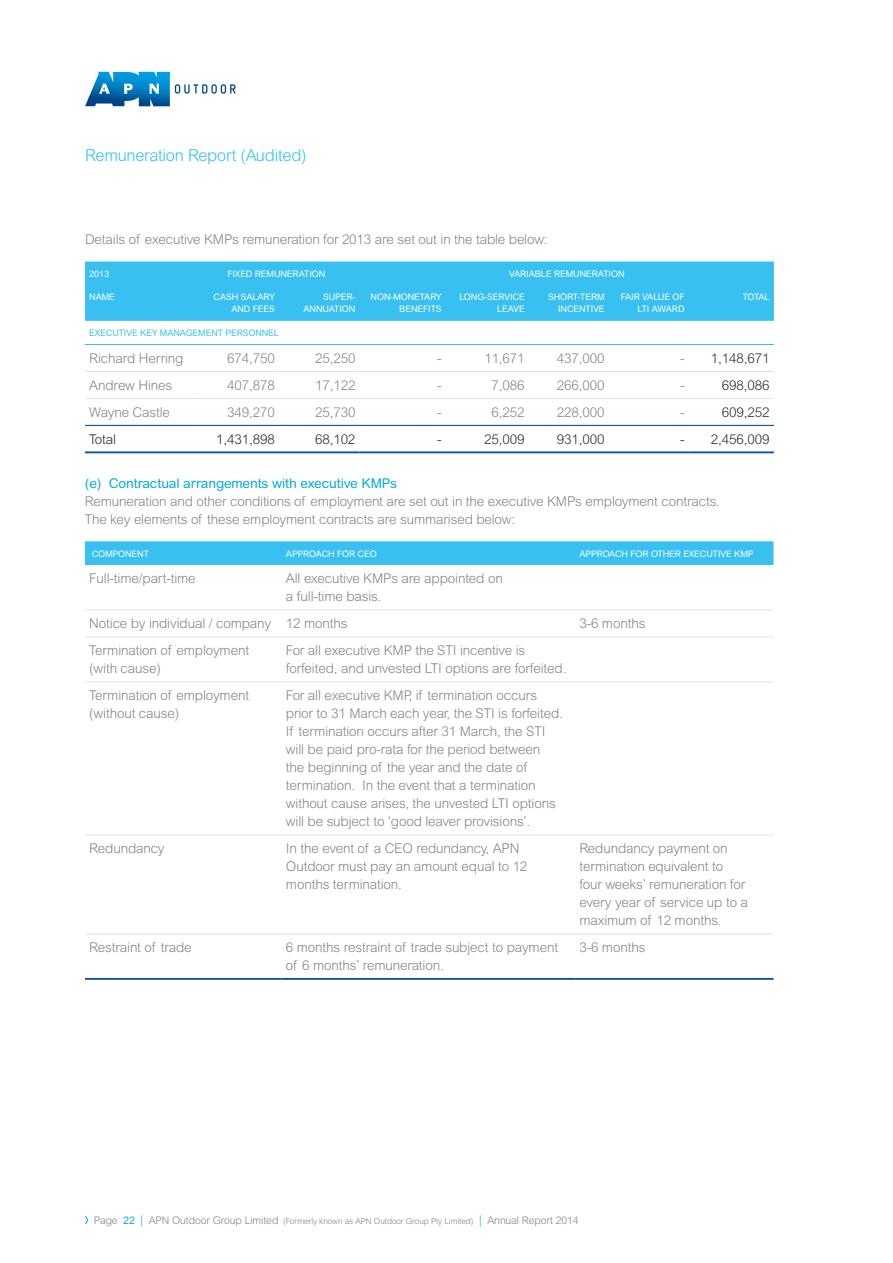
<style>
.page{position:relative;width:893px;height:1263px;background:#fff}
.page>*{position:absolute;margin:0;border:0;box-sizing:border-box;transform-origin:0 0}
.t1{font:300 16.5px "Arial Rounded MT Pro";letter-spacing:-.015em;color:#38c0f1}
.t2{font:300 13.5px/18px "Arial Rounded MT Pro";letter-spacing:-.01em;color:#878486}
.t3{font:300 13.5px "Arial Rounded MT Pro";letter-spacing:-.01em;color:#2f2c2e}
.t4{font:13.5px "Arial Rounded MT Pro";letter-spacing:-.01em;color:#00a8dc}
.t5{font:300 10.5px "Arial Rounded MT Pro";letter-spacing:-.01em;color:#878486}
.t6{font:9px/12px "Arial Rounded MT Pro";letter-spacing:-.01em;color:#fff;text-align:right}
.t7{font:9px "Arial Rounded MT Pro";letter-spacing:-.01em;color:#38c0f1}
.s1{color:#878486}
.s2{font-weight:400;color:#00a8dc}
.s3{font-size:12px;color:#00a8dc}
.s4{font-size:8.25px}
</style>
<div class="page">
<svg style="left:85px;top:72px;width:151px;height:34px"></svg>
<div style="left:85px;top:261px;width:689px;height:60px;background:#38c0f1"></div>
<hr style="left:85px;top:371px;width:108px;height:1px;background:#e2e2e3">
<hr style="left:193px;top:371px;width:86px;height:1px;background:#e2e2e3">
<hr style="left:279px;top:371px;width:81px;height:1px;background:#e2e2e3">
<hr style="left:360px;top:371px;width:86px;height:1px;background:#e2e2e3">
<hr style="left:446px;top:371px;width:83px;height:1px;background:#e2e2e3">
<hr style="left:529px;top:371px;width:80px;height:1px;background:#e2e2e3">
<hr style="left:609px;top:371px;width:80px;height:1px;background:#e2e2e3">
<hr style="left:689px;top:371px;width:85px;height:1px;background:#e2e2e3">
<hr style="left:85px;top:398px;width:108px;height:1px;background:#e2e2e3">
<hr style="left:193px;top:398px;width:86px;height:1px;background:#e2e2e3">
<hr style="left:279px;top:398px;width:81px;height:1px;background:#e2e2e3">
<hr style="left:360px;top:398px;width:86px;height:1px;background:#e2e2e3">
<hr style="left:446px;top:398px;width:83px;height:1px;background:#e2e2e3">
<hr style="left:529px;top:398px;width:80px;height:1px;background:#e2e2e3">
<hr style="left:609px;top:398px;width:80px;height:1px;background:#e2e2e3">
<hr style="left:689px;top:398px;width:85px;height:1px;background:#e2e2e3">
<hr style="left:85px;top:344px;width:108px;height:1px;background:#38c0f1">
<hr style="left:193px;top:344px;width:86px;height:1px;background:#38c0f1">
<hr style="left:279px;top:344px;width:81px;height:1px;background:#38c0f1">
<hr style="left:360px;top:344px;width:86px;height:1px;background:#38c0f1">
<hr style="left:446px;top:344px;width:83px;height:1px;background:#38c0f1">
<hr style="left:529px;top:344px;width:80px;height:1px;background:#38c0f1">
<hr style="left:609px;top:344px;width:80px;height:1px;background:#38c0f1">
<hr style="left:689px;top:344px;width:85px;height:1px;background:#38c0f1">
<hr style="left:85px;top:425px;width:108px;height:1px;background:#0d51a1">
<hr style="left:193px;top:425px;width:86px;height:1px;background:#0d51a1">
<hr style="left:279px;top:425px;width:81px;height:1px;background:#0d51a1">
<hr style="left:360px;top:425px;width:86px;height:1px;background:#0d51a1">
<hr style="left:446px;top:425px;width:83px;height:1px;background:#0d51a1">
<hr style="left:529px;top:425px;width:80px;height:1px;background:#0d51a1">
<hr style="left:609px;top:425px;width:80px;height:1px;background:#0d51a1">
<hr style="left:689px;top:425px;width:85px;height:1px;background:#0d51a1">
<hr style="left:85px;top:451px;width:108px;height:2px;background:#0d51a1">
<hr style="left:193px;top:451px;width:86px;height:2px;background:#0d51a1">
<hr style="left:279px;top:451px;width:81px;height:2px;background:#0d51a1">
<hr style="left:360px;top:451px;width:86px;height:2px;background:#0d51a1">
<hr style="left:446px;top:451px;width:83px;height:2px;background:#0d51a1">
<hr style="left:529px;top:451px;width:80px;height:2px;background:#0d51a1">
<hr style="left:609px;top:451px;width:80px;height:2px;background:#0d51a1">
<hr style="left:689px;top:451px;width:85px;height:2px;background:#0d51a1">
<div style="left:85px;top:541px;width:689px;height:24px;background:#38c0f1"></div>
<hr style="left:85px;top:610px;width:197px;height:1px;background:#e2e2e3">
<hr style="left:282px;top:610px;width:293px;height:1px;background:#e2e2e3">
<hr style="left:575px;top:610px;width:199px;height:1px;background:#e2e2e3">
<hr style="left:85px;top:636px;width:197px;height:1px;background:#e2e2e3">
<hr style="left:282px;top:636px;width:293px;height:1px;background:#e2e2e3">
<hr style="left:575px;top:636px;width:199px;height:1px;background:#e2e2e3">
<hr style="left:85px;top:681px;width:197px;height:1px;background:#e2e2e3">
<hr style="left:282px;top:681px;width:293px;height:1px;background:#e2e2e3">
<hr style="left:575px;top:681px;width:199px;height:1px;background:#e2e2e3">
<hr style="left:85px;top:834px;width:197px;height:1px;background:#e2e2e3">
<hr style="left:282px;top:834px;width:293px;height:1px;background:#e2e2e3">
<hr style="left:575px;top:834px;width:199px;height:1px;background:#e2e2e3">
<hr style="left:85px;top:933px;width:197px;height:1px;background:#e2e2e3">
<hr style="left:282px;top:933px;width:293px;height:1px;background:#e2e2e3">
<hr style="left:575px;top:933px;width:199px;height:1px;background:#e2e2e3">
<hr style="left:85px;top:978px;width:197px;height:2px;background:#0d51a1">
<hr style="left:282px;top:978px;width:293px;height:2px;background:#0d51a1">
<hr style="left:575px;top:978px;width:199px;height:2px;background:#0d51a1">
<svg style="left:85px;top:1216px;width:4px;height:9px"></svg>
<p class="t1" style="left:85px;top:146px;width:223px">Remuneration Report (Audited)</p>
<p class="t2" style="left:85px;top:231px;width:464px">Details of executive KMPs remuneration for 2013 are set out in the table below:</p>
<p class="t6" style="left:89px;top:268px;width:21px">2013</p>
<p class="t6" style="left:227px;top:268px;width:100px">FIXED REMUNERATION</p>
<p class="t6" style="left:509px;top:268px;width:117px">VARIABLE REMUNERATION</p>
<p class="t6" style="left:89px;top:291px;width:27px">NAME</p>
<p class="t6" style="left:214px;top:291px;width:63px">CASH SALARY<br>AND FEES</p>
<p class="t6" style="left:303px;top:291px;width:54px">SUPER-<br>ANNUATION</p>
<p class="t6" style="left:371px;top:291px;width:72px">NON-MONETARY<br>BENEFITS</p>
<p class="t6" style="left:459px;top:291px;width:67px">LONG-SERVICE<br>LEAVE</p>
<p class="t6" style="left:548px;top:291px;width:58px">SHORT-TERM<br>INCENTIVE</p>
<p class="t6" style="left:621px;top:291px;width:65px">FAIR VALUE OF<br>LTI AWARD</p>
<p class="t6" style="left:743px;top:291px;width:28px">TOTAL</p>
<p class="t7" style="left:89px;top:328px;width:191px">EXECUTIVE KEY MANAGEMENT PERSONNEL</p>
<p class="t2" style="left:89px;top:350px;width:96px">Richard Herring</p>
<p class="t2" style="left:227px;top:350px;width:49px">674,750</p>
<p class="t2" style="left:315px;top:350px;width:42px">25,250</p>
<p class="t2" style="left:437px;top:350px;width:6px">-</p>
<p class="t2" style="left:484px;top:350px;width:42px">11,671</p>
<p class="t2" style="left:557px;top:350px;width:49px">437,000</p>
<p class="t3" style="left:680px;top:350px;width:91px"><span class="s1">-</span> 1,148,671</p>
<p class="t2" style="left:89px;top:377px;width:84px">Andrew Hines</p>
<p class="t2" style="left:227px;top:377px;width:49px">407,878</p>
<p class="t2" style="left:315px;top:377px;width:42px">17,122</p>
<p class="t2" style="left:437px;top:377px;width:6px">-</p>
<p class="t2" style="left:492px;top:377px;width:35px">7,086</p>
<p class="t2" style="left:557px;top:377px;width:49px">266,000</p>
<p class="t2" style="left:680px;top:377px;width:6px">-</p>
<p class="t3" style="left:722px;top:377px;width:49px">698,086</p>
<p class="t2" style="left:89px;top:404px;width:82px">Wayne Castle</p>
<p class="t2" style="left:227px;top:404px;width:49px">349,270</p>
<p class="t2" style="left:315px;top:404px;width:42px">25,730</p>
<p class="t2" style="left:437px;top:404px;width:6px">-</p>
<p class="t2" style="left:492px;top:404px;width:35px">6,252</p>
<p class="t2" style="left:557px;top:404px;width:49px">228,000</p>
<p class="t2" style="left:680px;top:404px;width:6px">-</p>
<p class="t3" style="left:722px;top:404px;width:49px">609,252</p>
<p class="t3" style="left:89px;top:431px;width:28px">Total</p>
<p class="t3" style="left:216px;top:431px;width:60px">1,431,898</p>
<p class="t3" style="left:315px;top:431px;width:42px">68,102</p>
<p class="t3" style="left:437px;top:431px;width:6px">-</p>
<p class="t3" style="left:484px;top:431px;width:42px">25,009</p>
<p class="t3" style="left:557px;top:431px;width:49px">931,000</p>
<p class="t3" style="left:680px;top:431px;width:91px">- 2,456,009</p>
<p class="t4" style="left:85px;top:476px;width:314px">(e) Contractual arrangements with executive KMPs</p>
<p class="t2" style="left:85px;top:493px;width:636px">Remuneration and other conditions of employment are set out in the executive KMPs employment contracts.<br>The key elements of these employment contracts are summarised below:</p>
<p class="t6" style="left:92px;top:548px;width:59px">COMPONENT</p>
<p class="t6" style="left:286px;top:548px;width:92px">APPROACH FOR CEO</p>
<p class="t6" style="left:579px;top:548px;width:176px">APPROACH FOR OTHER EXECUTIVE KMP</p>
<p class="t2" style="left:89px;top:570px;width:108px">Full-time/part-time</p>
<p class="t2" style="left:286px;top:570px;width:218px">All executive KMPs are appointed on a full-time basis.</p>
<p class="t2" style="left:89px;top:615px;width:260px">Notice by individual / company 12 months</p>
<p class="t2" style="left:579px;top:615px;width:68px">3-6 months</p>
<p class="t2" style="left:89px;top:642px;width:161px">Termination of employment (with cause)</p>
<p class="t2" style="left:286px;top:642px;width:282px">For all executive KMP the STI incentive is forfeited, and unvested LTI options are forfeited.</p>
<p class="t2" style="left:89px;top:687px;width:161px">Termination of employment (without cause)</p>
<p class="t2" style="left:286px;top:687px;width:279px">For all executive KMP, if termination occurs prior to 31 March each year, the STI is forfeited.<br>If termination occurs after 31 March, the STI will be paid pro-rata for the period between<br>the beginning of the year and the date of termination. In the event that a termination without cause arises, the unvested LTI options will be subject to ‘good leaver provisions’.</p>
<p class="t2" style="left:89px;top:840px;width:77px">Redundancy</p>
<p class="t2" style="left:286px;top:840px;width:243px">In the event of a CEO redundancy, APN<br>Outdoor must pay an amount equal to 12 months termination.</p>
<p class="t2" style="left:579px;top:840px;width:170px">Redundancy payment on termination equivalent to four weeks’ remuneration for every year of service up to a maximum of 12 months.</p>
<p class="t2" style="left:89px;top:939px;width:104px">Restraint of trade</p>
<p class="t2" style="left:286px;top:939px;width:274px">6 months restraint of trade subject to payment of 6 months’ remuneration.</p>
<p class="t2" style="left:579px;top:939px;width:68px">3-6 months</p>
<p class="t5" style="left:94px;top:1214px;width:486px">Page <span class="s2">22</span> <span class="s3">|</span> APN Outdoor Group Limited <span class="s4">(Formerly known as APN Outdoor Group Pty Limited)</span> <span class="s3">|</span> Annual Report 2014</p>
</div>
